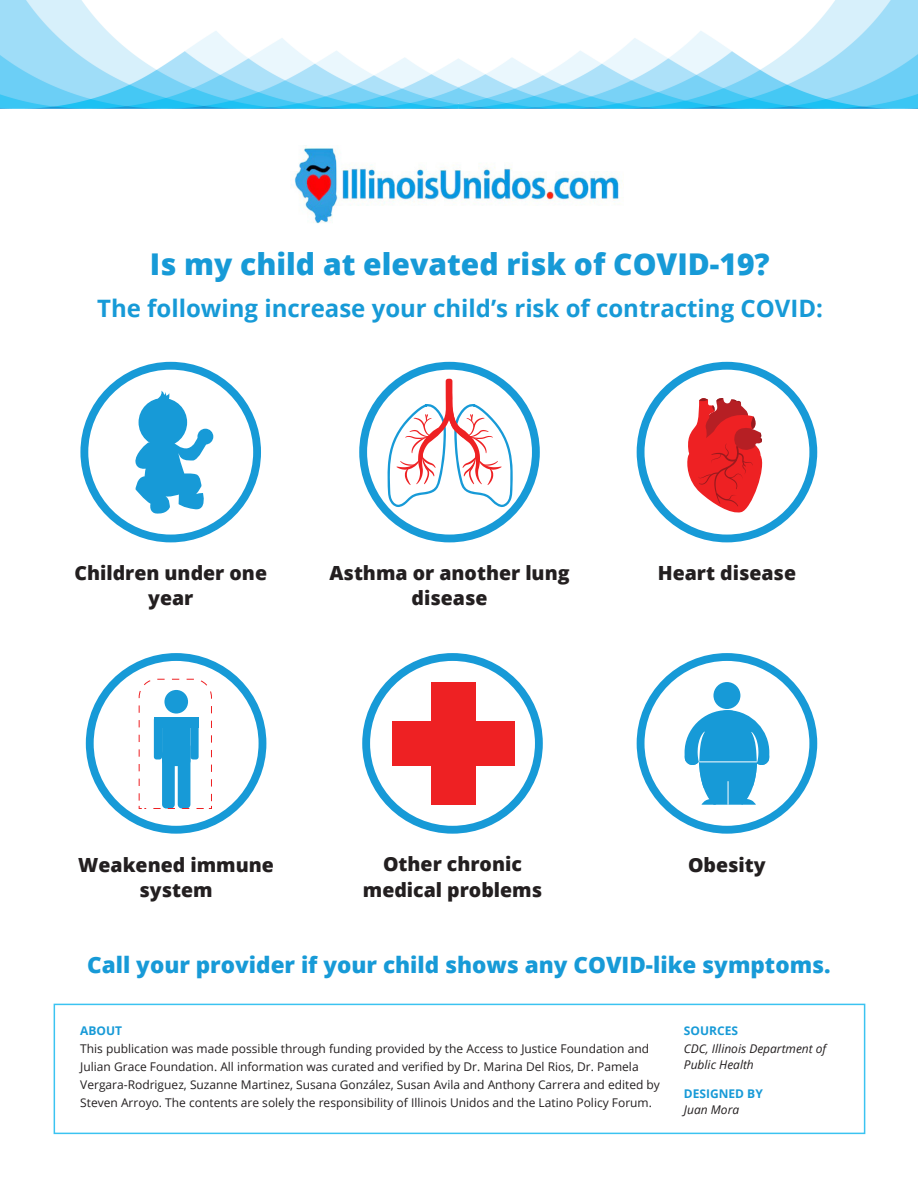
<style>
.page{position:relative;width:918px;height:1188px;background:#fff}
.page>*{position:absolute;margin:0;border:0;box-sizing:border-box;transform-origin:0 0}
.t1{font:800 30px "Open Sans";color:#179ad7}
.Topic_heading{font:700 24px "Open Sans";color:#179ad7}
.t2{font:800 22.5px "Open Sans";color:#179ad7}
.t3{font:800 19.5px/25.5px "Open Sans";color:#231f20;text-align:center}
.t4{font:12px/18px "Open Sans";color:#231f20}
.t5{font:italic 12px/16.5px "Open Sans";color:#231f20}
.Topic_heading-2{font:700 12px "Open Sans";color:#179ad7}
</style>
<div class="page">
<img style="left:291px;top:146px;width:332px;height:78px">
<img style="left:0;top:0;width:918px;height:108px">
<svg style="left:456px;top:58px;width:5px;height:50px"></svg>
<div style="left:54px;top:1004px;width:811px;height:130px;border:2px solid #3bc3f1"></div>
<div style="left:359px;top:362px;width:181px;height:180px;background:#179ad7;border-radius:50%"></div>
<div style="left:367px;top:370px;width:165px;height:165px;background:#fff;border-radius:50%"></div>
<svg style="left:388px;top:378px;width:125px;height:129px"></svg>
<div style="left:637px;top:362px;width:180px;height:180px;background:#179ad7;border-radius:50%"></div>
<div style="left:645px;top:370px;width:164px;height:165px;background:#fff;border-radius:50%"></div>
<svg style="left:687px;top:398px;width:76px;height:115px"></svg>
<div style="left:362px;top:653px;width:181px;height:181px;background:#179ad7;border-radius:50%"></div>
<div style="left:370px;top:661px;width:165px;height:165px;background:#fff;border-radius:50%"></div>
<div style="left:431px;top:682px;width:44px;height:122px;background:#ee2123"></div>
<div style="left:392px;top:721px;width:122px;height:45px;background:#ee2123"></div>
<div style="left:86px;top:653px;width:180px;height:181px;background:#179ad7;border-radius:50%"></div>
<div style="left:94px;top:661px;width:165px;height:165px;background:#fff;border-radius:50%"></div>
<svg style="left:139px;top:679px;width:73px;height:130px"></svg>
<div style="left:637px;top:653px;width:180px;height:181px;background:#179ad7;border-radius:50%"></div>
<div style="left:645px;top:661px;width:164px;height:165px;background:#fff;border-radius:50%"></div>
<div style="left:713px;top:682px;width:27px;height:27px;background:#179ad7;border-radius:50%"></div>
<svg style="left:685px;top:710px;width:84px;height:95px"></svg>
<div style="left:80px;top:362px;width:181px;height:180px;background:#179ad7;border-radius:50%"></div>
<div style="left:88px;top:370px;width:165px;height:165px;background:#fff;border-radius:50%"></div>
<div style="left:139px;top:398px;width:48px;height:49px;background:#179ad7;border-radius:50%"></div>
<svg style="left:135px;top:438px;width:71px;height:76px"></svg>
<div style="left:197px;top:429px;width:16px;height:16px;background:#179ad7;border-radius:50%"></div>
<svg style="left:156px;top:391px;width:14px;height:8px"></svg>
<p class="t1" style="left:150px;top:241px;width:621px">Is my child at elevated risk of COVID-19?</p>
<p class="Topic_heading" style="left:97px;top:292px;width:727px">The following increase your child’s risk of contracting COVID:</p>
<p class="t3" style="left:74px;top:559px;width:194px">Children under one year</p>
<p class="t3" style="left:329px;top:559px;width:242px">Asthma or another lung disease</p>
<p class="t3" style="left:658px;top:559px;width:140px">Heart disease</p>
<p class="t3" style="left:78px;top:851px;width:197px">Weakened immune system</p>
<p class="t3" style="left:363px;top:851px;width:181px">Other chronic medical problems</p>
<p class="t3" style="left:688px;top:851px;width:79px">Obesity</p>
<p class="t2" style="left:87px;top:947px;width:745px">Call your provider if your child shows any COVID-like symptoms.</p>
<p class="Topic_heading-2" style="left:80px;top:1022px;width:43px">ABOUT</p>
<p class="Topic_heading-2" style="left:684px;top:1022px;width:56px">SOURCES</p>
<p class="t4" style="left:80px;top:1039px;width:581px">This publication was made possible through funding provided by the Access to Justice Foundation and Julian Grace Foundation. All information was curated and verified by Dr. Marina Del Rios, Dr. Pamela Vergara-Rodriguez, Suzanne Martinez, Susana González, Susan Avila and Anthony Carrera and edited by Steven Arroyo. The contents are solely the responsibility of Illinois Unidos and the Latino Policy Forum.</p>
<p class="t5" style="left:684px;top:1040px;width:144px">CDC, Illinois Department of<br>Public Health</p>
<p class="t5" style="left:684px;top:1101px;width:57px">Juan Mora</p>
<p class="Topic_heading-2" style="left:684px;top:1085px;width:80px">DESIGNED BY</p>
</div>
